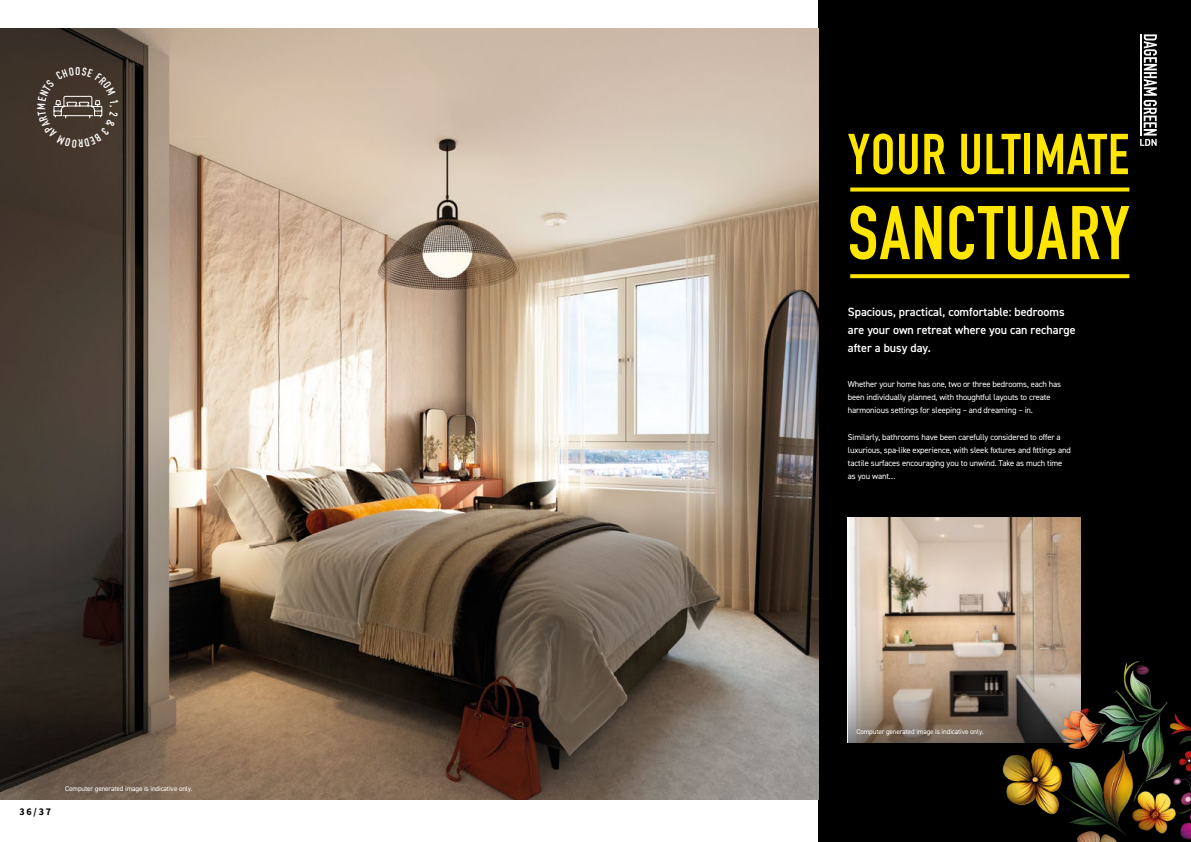
<style>
.page{position:relative;width:1191px;height:842px;background:#fff}
.page>*{position:absolute;margin:0;border:0;box-sizing:border-box;transform-origin:0 0}
.t1{font:700 74.6px "DIN Condensed";letter-spacing:.02em;color:#ffe600}
.t2{font:700 56.6px "DIN Condensed";letter-spacing:.02em;color:#ffe600}
.t3{font:600 12px/18px "DIN2014";color:#fff}
.t4{font:700 10px "Source Sans 3";color:#000}
.t5{font:8.5px/13px "DIN2014";letter-spacing:-.015em;color:#fff}
.t6{font:7px "DIN2014";letter-spacing:-.015em;color:#fff}
</style>
<div class="page">
<div style="left:818px;top:0;width:373px;height:842px;background:#000"></div>
<svg style="left:848px;top:517px;width:232px;height:226px;background:#b8a491"></svg>
<img style="left:0;top:29px;width:818px;height:770px">
<svg style="left:850px;top:188px;width:279px;height:4px"></svg>
<svg style="left:850px;top:274px;width:279px;height:4px"></svg>
<img style="left:997px;top:654px;width:194px;height:188px">
<svg style="left:1140px;top:34px;width:17px;height:112px"></svg>
<hr style="left:1140px;top:34px;width:1px;height:66px;background:#fff">
<hr style="left:1140px;top:99px;width:1px;height:37px;background:#fff">
<svg style="left:37px;top:67px;width:81px;height:81px;background:#4a3d34"></svg>
<p class="t4" style="left:19px;top:805px;width:33px">36/37</p>
<p class="t6" style="left:65px;top:784px;width:129px">Computer generated image is indicative only.</p>
<h2 class="t2" style="left:848px;top:116px;width:282px">YOUR ULTIMATE</h2>
<h1 class="t1" style="left:848px;top:183px;width:283px">SANCTUARY</h1>
<h3 class="t3" style="left:848px;top:302px;width:229px">Spacious, practical, comfortable: bedrooms are your own retreat where you can recharge after a busy day.</h3>
<p class="t5" style="left:848px;top:377px;width:215px">Whether your home has one, two or three bedrooms, each has been individually planned, with thoughtful layouts to create harmonious settings for sleeping – and dreaming – in.</p>
<p class="t5" style="left:848px;top:430px;width:224px">Similarly, bathrooms have been carefully considered to offer a luxurious, spa-like experience, with sleek fixtures and fittings and tactile surfaces encouraging you to unwind. Take as much time as you want…</p>
<p class="t6" style="left:856px;top:727px;width:129px">Computer generated image is indicative only.</p>
</div>
